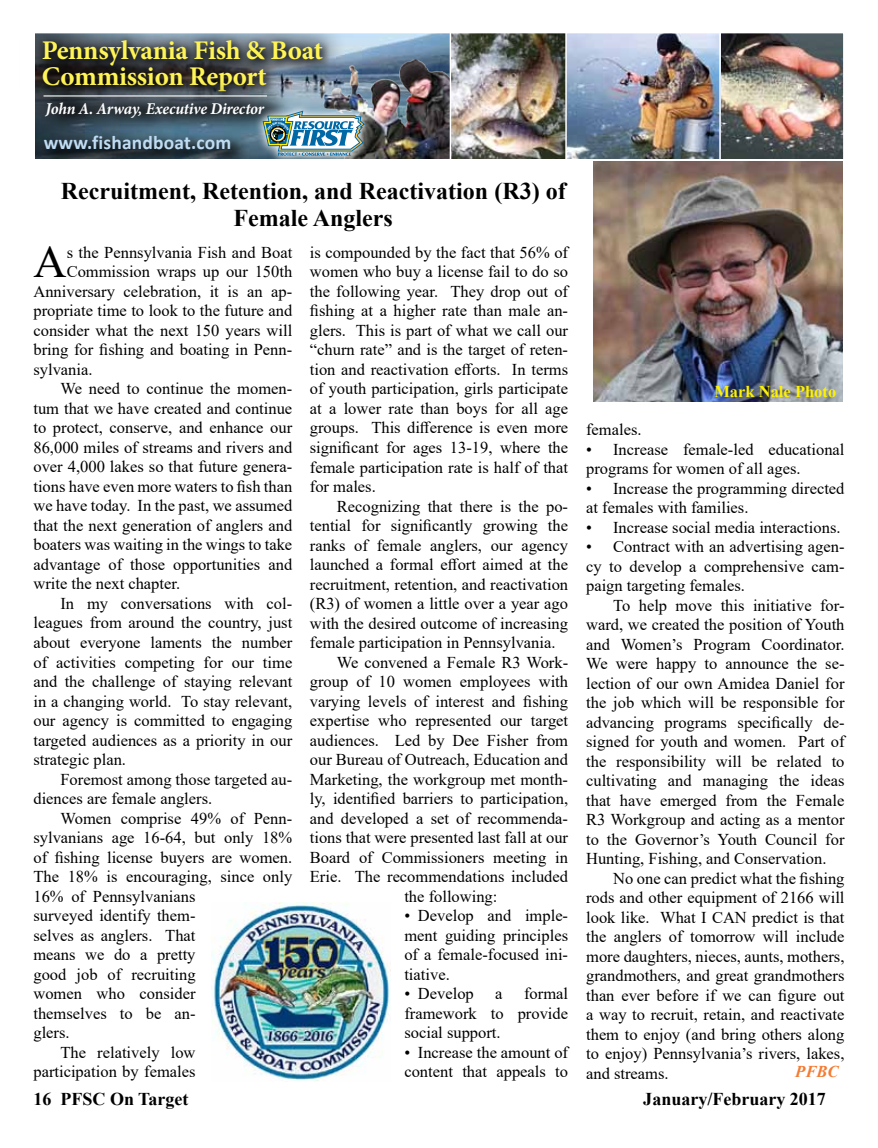
<style>
.page{position:relative;width:878px;height:1148px;background:#fff}
.page>*{position:absolute;margin:0;border:0;box-sizing:border-box;transform-origin:0 0}
.t1{font:45.9px "Times New Roman";color:#000}
.t2{font:700 27px/25.5px "Minion Pro";letter-spacing:-.01em;color:#fff456}
.t3{font:700 24px/27px "Times New Roman";color:#000;text-align:center}
.t4{font:700 19.5px "Calibri";letter-spacing:.01em;color:#bfdcf3}
.t5{font:700 18px "Times New Roman";color:#000}
.t6{font:16.5px/19.5px "Times New Roman";color:#000;text-align:justify}
.t7{font:italic 700 16.5px "Minion Pro";letter-spacing:-.01em;color:#fff}
.t8{font:700 16.5px "Times New Roman";color:#fff200}
.t9{font:italic 700 16.5px "Times New Roman";color:#f47b32}
</style>
<div class="page">
<img style="left:211px;top:902px;width:179px;height:179px">
<img style="left:593px;top:161px;width:249px;height:240px">
<img style="left:35px;top:33px;width:809px;height:126px">
<hr style="left:449px;top:33px;width:2px;height:127px;background:#fff">
<hr style="left:565px;top:33px;width:1px;height:127px;background:#fff">
<svg style="left:253px;top:102px;width:120px;height:57px;background:#687881"></svg>
<img style="left:262px;top:110px;width:103px;height:46px">
<hr style="left:719px;top:33px;width:1px;height:127px;background:#fff">
<h2 class="t2" style="left:42px;top:38px;width:282px">Pennsylvania Fish &amp; Boat<br>Commission Report</h2>
<p class="t7" style="left:46px;top:97px;width:220px">John A. Arway, Executive Director</p>
<p class="t4" style="left:44px;top:130px;width:189px">www.fishandboat.com</p>
<h3 class="t3" style="left:61px;top:177px;width:506px">Recruitment, Retention, and Reactivation (R3) of<br>Female Anglers</h3>
<h1 class="t1" style="left:33px;top:229px;width:35px">A</h1>
<p class="t6" style="left:67px;top:242px;width:227px">s the Pennsylvania Fish and Boat</p>
<p class="t6" style="left:67px;top:261px;width:227px">Commission wraps up our 150th</p>
<p class="t6" style="left:33px;top:281px;width:260px">Anniversary celebration, it is an ap-</p>
<p class="t6" style="left:33px;top:300px;width:260px">propriate time to look to the future and</p>
<p class="t6" style="left:33px;top:320px;width:260px">consider what the next 150 years will</p>
<p class="t6" style="left:33px;top:339px;width:260px">bring for fishing and boating in Penn-</p>
<p class="t6" style="left:33px;top:359px;width:61px">sylvania.</p>
<p class="t6" style="left:60px;top:378px;width:233px">We need to continue the momen-</p>
<p class="t6" style="left:33px;top:398px;width:260px">tum that we have created and continue</p>
<p class="t6" style="left:33px;top:417px;width:260px">to protect, conserve, and enhance our</p>
<p class="t6" style="left:33px;top:437px;width:260px">86,000 miles of streams and rivers and</p>
<p class="t6" style="left:33px;top:456px;width:260px">over 4,000 lakes so that future genera-</p>
<p class="t6" style="left:33px;top:476px;width:260px">tions have even more waters to fish than</p>
<p class="t6" style="left:33px;top:495px;width:260px">we have today. In the past, we assumed</p>
<p class="t6" style="left:33px;top:515px;width:260px">that the next generation of anglers and</p>
<p class="t6" style="left:33px;top:534px;width:260px">boaters was waiting in the wings to take</p>
<p class="t6" style="left:33px;top:554px;width:260px">advantage of those opportunities and</p>
<p class="t6" style="left:33px;top:573px;width:148px">write the next chapter.</p>
<p class="t6" style="left:60px;top:593px;width:233px">In my conversations with col-</p>
<p class="t6" style="left:33px;top:612px;width:260px">leagues from around the country, just</p>
<p class="t6" style="left:33px;top:632px;width:260px">about everyone laments the number</p>
<p class="t6" style="left:33px;top:651px;width:260px">of activities competing for our time</p>
<p class="t6" style="left:33px;top:671px;width:260px">and the challenge of staying relevant</p>
<p class="t6" style="left:33px;top:690px;width:260px">in a changing world. To stay relevant,</p>
<p class="t6" style="left:33px;top:710px;width:260px">our agency is committed to engaging</p>
<p class="t6" style="left:33px;top:729px;width:260px">targeted audiences as a priority in our</p>
<p class="t6" style="left:33px;top:749px;width:94px">strategic plan.</p>
<p class="t6" style="left:60px;top:768px;width:233px">Foremost among those targeted au-</p>
<p class="t6" style="left:33px;top:788px;width:180px">diences are female anglers.</p>
<p class="t6" style="left:60px;top:807px;width:233px">Women comprise 49% of Penn-</p>
<p class="t6" style="left:33px;top:827px;width:260px">sylvanians age 16-64, but only 18%</p>
<p class="t6" style="left:33px;top:846px;width:260px">of fishing license buyers are women.</p>
<p class="t6" style="left:33px;top:866px;width:260px">The 18% is encouraging, since only</p>
<p class="t6" style="left:33px;top:885px;width:163px">16% of Pennsylvanians</p>
<p class="t6" style="left:33px;top:905px;width:163px">surveyed identify them-</p>
<p class="t6" style="left:33px;top:924px;width:163px">selves as anglers. That</p>
<p class="t6" style="left:33px;top:944px;width:163px">means we do a pretty</p>
<p class="t6" style="left:33px;top:963px;width:164px">good job of recruiting</p>
<p class="t6" style="left:33px;top:983px;width:163px">women who consider</p>
<p class="t6" style="left:33px;top:1002px;width:163px">themselves to be an-</p>
<p class="t6" style="left:33px;top:1022px;width:38px">glers.</p>
<p class="t6" style="left:60px;top:1041px;width:136px">The relatively low</p>
<p class="t6" style="left:33px;top:1061px;width:163px">participation by females</p>
<p class="t6" style="left:310px;top:242px;width:260px">is compounded by the fact that 56% of women who buy a license fail to do so the following year. They drop out of fishing at a higher rate than male an&shy;glers. This is part of what we call our “churn rate” and is the target of reten&shy;tion and reactivation efforts. In terms of youth participation, girls participate at a lower rate than boys for all age groups. This difference is even more significant for ages 13-19, where the female participation rate is half of that for males.</p>
<p class="t6" style="left:337px;top:496px;width:233px">Recognizing that there is the po-</p>
<p class="t6" style="left:310px;top:515px;width:260px">tential for significantly growing the</p>
<p class="t6" style="left:310px;top:535px;width:260px">ranks of female anglers, our agency</p>
<p class="t6" style="left:310px;top:554px;width:260px">launched a formal effort aimed at the</p>
<p class="t6" style="left:310px;top:574px;width:260px">recruitment, retention, and reactivation</p>
<p class="t6" style="left:310px;top:593px;width:260px">(R3) of women a little over a year ago</p>
<p class="t6" style="left:310px;top:613px;width:260px">with the desired outcome of increasing</p>
<p class="t6" style="left:310px;top:632px;width:247px">female participation in Pennsylvania.</p>
<p class="t6" style="left:337px;top:652px;width:233px">We convened a Female R3 Work-</p>
<p class="t6" style="left:310px;top:671px;width:260px">group of 10 women employees with</p>
<p class="t6" style="left:310px;top:691px;width:260px">varying levels of interest and fishing</p>
<p class="t6" style="left:310px;top:710px;width:260px">expertise who represented our target</p>
<p class="t6" style="left:310px;top:730px;width:260px">audiences. Led by Dee Fisher from</p>
<p class="t6" style="left:310px;top:749px;width:260px">our Bureau of Outreach, Education and</p>
<p class="t6" style="left:310px;top:769px;width:260px">Marketing, the workgroup met month-</p>
<p class="t6" style="left:310px;top:788px;width:260px">ly, identified barriers to participation,</p>
<p class="t6" style="left:310px;top:808px;width:260px">and developed a set of recommenda-</p>
<p class="t6" style="left:310px;top:827px;width:260px">tions that were presented last fall at our</p>
<p class="t6" style="left:310px;top:847px;width:260px">Board of Commissioners meeting in</p>
<p class="t6" style="left:310px;top:866px;width:260px">Erie. The recommendations included</p>
<p class="t6" style="left:404px;top:886px;width:95px">the following:</p>
<p class="t6" style="left:404px;top:905px;width:165px">• Develop and imple&shy;ment guiding principles of a female-focused ini&shy;tiative.</p>
<p class="t6" style="left:404px;top:983px;width:71px">• Develop</p>
<p class="t6" style="left:495px;top:983px;width:9px">a</p>
<p class="t6" style="left:404px;top:983px;width:165px;text-indent:120px">formal framework to provide social support.</p>
<p class="t6" style="left:404px;top:1042px;width:165px">• Increase the amount of content that appeals to</p>
<p class="t8" style="left:714px;top:379px;width:123px">Mark Nale Photo</p>
<p class="t6" style="left:586px;top:419px;width:57px">females.</p>
<p class="t6" style="left:586px;top:439px;width:260px">• Increase female-led educational programs for women of all ages.</p>
<p class="t6" style="left:586px;top:478px;width:260px">• Increase the programming directed at females with families.</p>
<p class="t6" style="left:586px;top:517px;width:256px">• Increase social media interactions.</p>
<p class="t6" style="left:586px;top:536px;width:260px">• Contract with an advertising agen&shy;cy to develop a comprehensive cam&shy;paign targeting females.</p>
<p class="t6" style="left:586px;top:595px;width:260px;text-indent:27px">To help move this initiative for&shy;ward, we created the position of Youth and Women’s Program Coordinator.<br>We were happy to announce the se&shy;lection of our own Amidea Daniel for the job which will be responsible for advancing programs specifically de&shy;signed for youth and women. Part of the responsibility will be related to cultivating and managing the ideas that have emerged from the Female R3 Workgroup and acting as a mentor to the Governor’s Youth Council for Hunting, Fishing, and Conservation.</p>
<p class="t6" style="left:586px;top:868px;width:260px;text-indent:27px">No one can predict what the fishing rods and other equipment of 2166 will look like. What I CAN predict is that the anglers of tomorrow will include more daughters, nieces, aunts, mothers, grandmothers, and great grandmothers than ever before if we can figure out a way to recruit, retain, and reactivate them to enjoy (and bring others along to enjoy) Pennsylvania’s rivers, lakes, and streams.</p>
<p class="t9" style="left:795px;top:1059px;width:45px">PFBC</p>
<p class="t5" style="left:33px;top:1086px;width:157px">16 PFSC On Target</p>
<p class="t5" style="left:643px;top:1086px;width:184px">January/February 2017</p>
</div>
